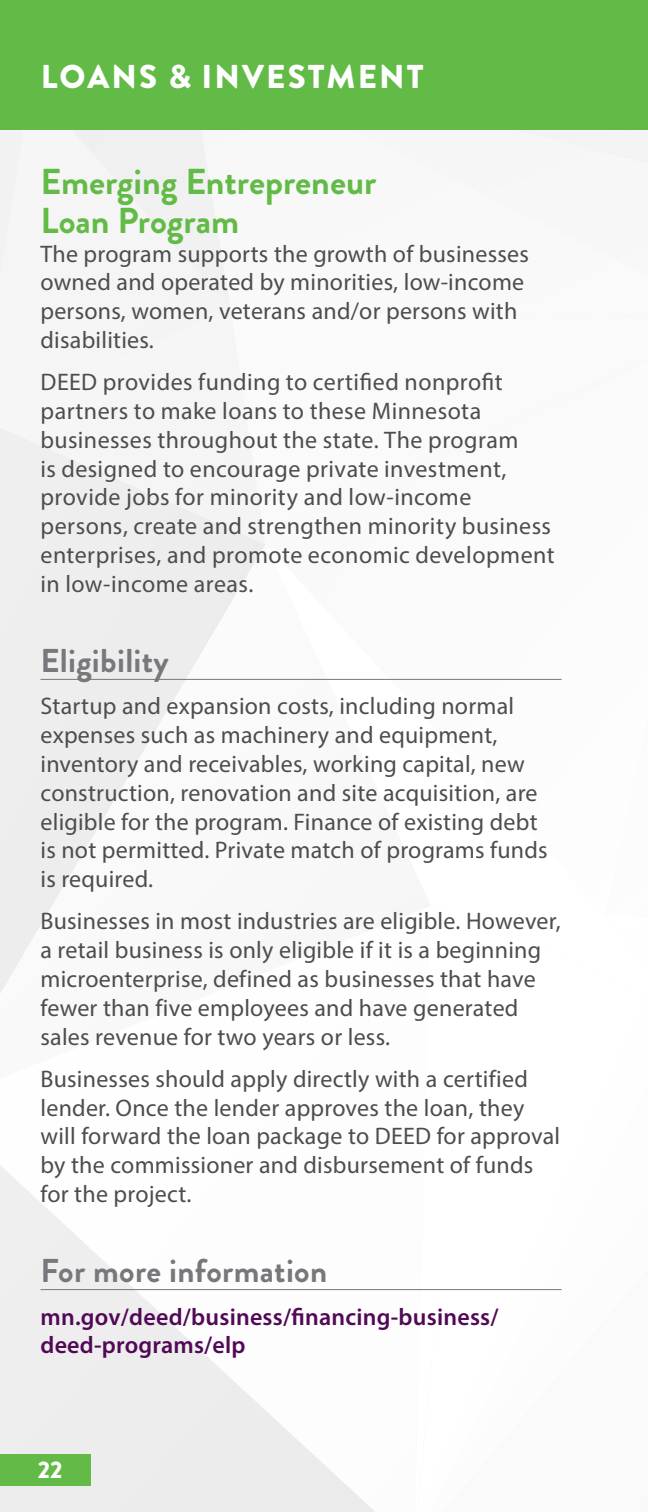
<style>
.page{position:relative;width:648px;height:1512px;background:#fff}
.page>*{position:absolute;margin:0;border:0;box-sizing:border-box;transform-origin:0 0}
.t1{font:700 36px/39px "Brandon Grotesque";color:#62bb46}
.t2{font:700 33px "Brandon Grotesque";letter-spacing:.01em;color:#77787b}
.t3{font:900 33px "Brandon Grotesque";letter-spacing:.065em;color:#fff}
.t4{font:24px/28.8px "Myriad Pro";letter-spacing:.01em;color:#4d4d4f}
.t5{font:600 24px/28.8px "Myriad Pro";letter-spacing:.01em;color:#510856}
.t6{font:900 24px "Brandon Grotesque";color:#fff}
</style>
<div class="page">
<div style="left:0;top:428px;width:231px;height:116px;background:#efefef"></div>
<div style="left:231px;top:441px;width:34px;height:103px;background:#f4f4f4"></div>
<svg style="left:0;top:544px;width:266px;height:449px"></svg>
<div style="left:517px;top:130px;width:131px;height:33px;background:#f4f4f4"></div>
<div style="left:23px;top:130px;width:207px;height:225px;background:#f5f5f5"></div>
<div style="left:72px;top:130px;width:159px;height:179px;background:#f5f5f5"></div>
<svg style="left:0;top:1166px;width:405px;height:346px"></svg>
<div style="left:0;top:130px;width:23px;height:146px;background:#f2f2f2"></div>
<div style="left:0;top:1455px;width:90px;height:31px;background:#62bb46"></div>
<div style="left:0;top:0;width:648px;height:130px;background:#62bb46"></div>
<hr style="left:40px;top:679px;width:522px;height:1px;background:#77787b">
<hr style="left:40px;top:1289px;width:522px;height:1px;background:#77787b">
<h2 class="t3" style="left:41px;top:53px;width:384px">LOANS &amp; INVESTMENT</h2>
<h2 class="t1" style="left:40px;top:162px;width:337px">Emerging Entrepreneur<br>Loan Program</h2>
<p class="t4" style="left:40px;top:239px;width:490px">The program supports the growth of businesses owned and operated by minorities, low-income persons, women, veterans and/or persons with disabilities.</p>
<p class="t4" style="left:40px;top:367px;width:516px">DEED provides funding to certified nonprofit partners to make loans to these Minnesota businesses throughout the state. The program<br>is designed to encourage private investment, provide jobs for minority and low-income persons, create and strengthen minority business enterprises, and promote economic development in low-income areas.</p>
<h3 class="t2" style="left:40px;top:638px;width:130px">Eligibility</h3>
<p class="t4" style="left:40px;top:691px;width:509px">Startup and expansion costs, including normal expenses such as machinery and equipment, inventory and receivables, working capital, new construction, renovation and site acquisition, are eligible for the program. Finance of existing debt is not permitted. Private match of programs funds is required.</p>
<p class="t4" style="left:40px;top:907px;width:522px">Businesses in most industries are eligible. However, a retail business is only eligible if it is a beginning microenterprise, defined as businesses that have fewer than five employees and have generated sales revenue for two years or less.</p>
<p class="t4" style="left:40px;top:1064px;width:521px">Businesses should apply directly with a certified lender. Once the lender approves the loan, they will forward the loan package to DEED for approval by the commissioner and disbursement of funds for the project.</p>
<h3 class="t2" style="left:40px;top:1248px;width:288px">For more information</h3>
<p class="t5" style="left:40px;top:1301px;width:460px">mn.gov/deed/business/financing-business/ deed-programs/elp</p>
<p class="t6" style="left:38px;top:1453px;width:26px">22</p>
</div>
